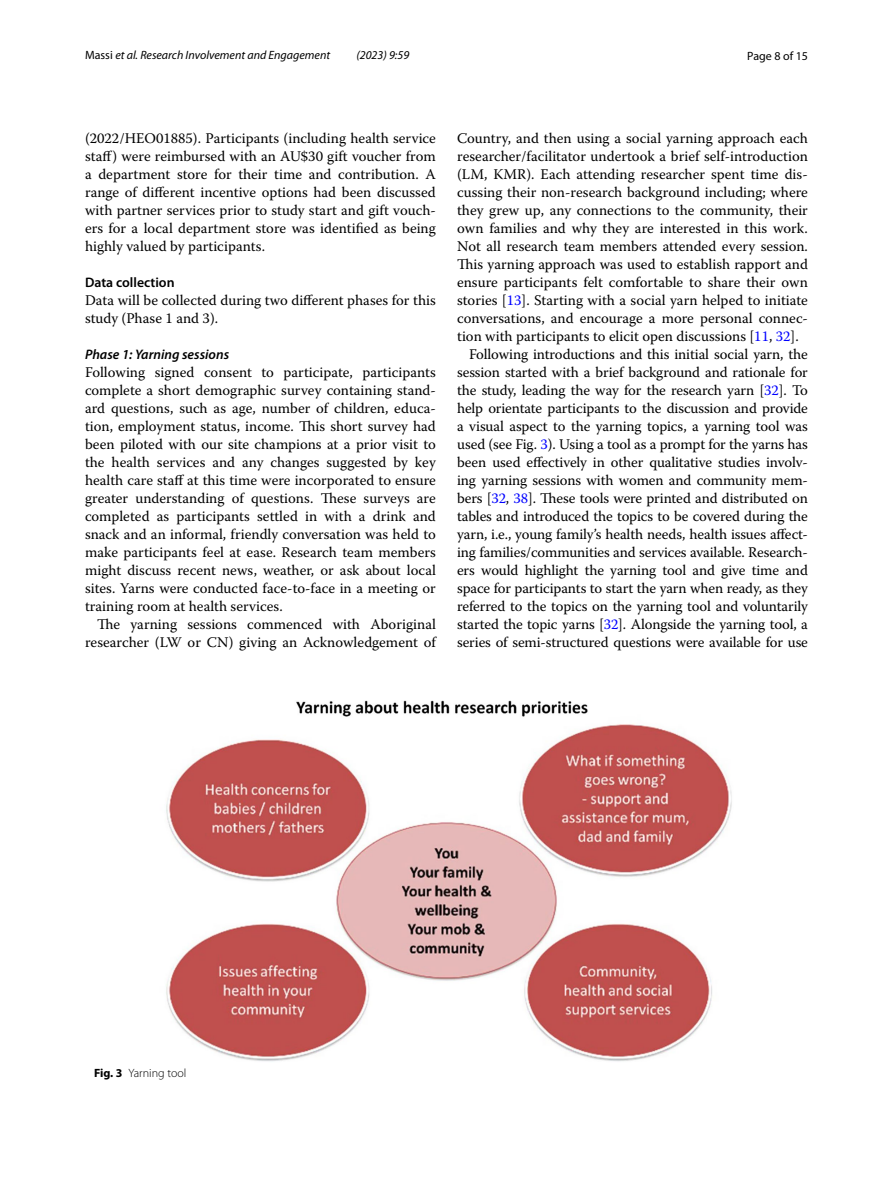
<style>
.page{position:relative;width:893px;height:1187px;background:#fff}
.page>*{position:absolute;margin:0;border:0;box-sizing:border-box;transform-origin:0 0}
.t1{font:14.7px/18px "Warnock Pro";letter-spacing:-.005em;color:#000;text-align:justify}
.t2{font:italic 600 13.8px "Myriad Pro";color:#000}
.t3{font:600 13.8px "Myriad Pro";color:#000}
.t4{font:italic 12px "Myriad Pro";color:#000}
.t5{font:300 12px "Myriad Pro";color:#000}
.t6{font:12px "Myriad Pro";color:#000}
.s1{font-style:normal}
.s2{color:#00f}
.s3{font-weight:700}
</style>
<div class="page">
<img style="left:166px;top:701px;width:566px;height:361px">
<p class="t4" style="left:85px;top:48px;width:247px"><span class="s1">Massi</span> et al. Research Involvement and Engagement</p>
<p class="t4" style="left:356px;top:48px;width:54px">(2023) 9:59</p>
<p class="t6" style="left:747px;top:48px;width:62px">Page 8 of 15</p>
<p class="t1" style="left:85px;top:128px;width:352px">(2022/HEO01885). Participants (including health service staff) were reimbursed with an AU$30 gift voucher from a department store for their time and contribution. A range of different incentive options had been discussed with partner services prior to study start and gift vouch&shy;ers for a local department store was identified as being highly valued by participants.</p>
<p class="t3" style="left:85px;top:273px;width:91px">Data collection</p>
<p class="t1" style="left:85px;top:290px;width:352px">Data will be collected during two different phases for this study (Phase 1 and 3).</p>
<p class="t2" style="left:85px;top:345px;width:146px">Phase 1: Yarning sessions</p>
<p class="t1" style="left:85px;top:362px;width:352px">Following signed consent to participate, participants complete a short demographic survey containing stand&shy;ard questions, such as age, number of children, educa&shy;tion, employment status, income. This short survey had been piloted with our site champions at a prior visit to the health services and any changes suggested by key health care staff at this time were incorporated to ensure greater understanding of questions. These surveys are completed as participants settled in with a drink and snack and an informal, friendly conversation was held to make participants feel at ease. Research team members might discuss recent news, weather, or ask about local sites. Yarns were conducted face-to-face in a meeting or training room at health services.</p>
<p class="t1" style="left:85px;top:614px;width:352px;text-align:right">The yarning sessions commenced with Aboriginal researcher (LW or CN) giving an Acknowledgement of</p>
<p class="t1" style="left:457px;top:128px;width:352px">Country, and then using a social yarning approach each</p>
<p class="t1" style="left:457px;top:146px;width:352px">researcher/facilitator undertook a brief self-introduction</p>
<p class="t1" style="left:457px;top:164px;width:352px">(LM, KMR). Each attending researcher spent time dis-</p>
<p class="t1" style="left:457px;top:182px;width:352px">cussing their non-research background including; where</p>
<p class="t1" style="left:457px;top:200px;width:352px">they grew up, any connections to the community, their</p>
<p class="t1" style="left:457px;top:218px;width:352px">own families and why they are interested in this work.</p>
<p class="t1" style="left:457px;top:236px;width:352px">Not all research team members attended every session.</p>
<p class="t1" style="left:457px;top:254px;width:352px">This yarning approach was used to establish rapport and</p>
<p class="t1" style="left:457px;top:272px;width:352px">ensure participants felt comfortable to share their own</p>
<p class="t1" style="left:457px;top:290px;width:352px">stories [<span class="s2">13</span>]. Starting with a social yarn helped to initiate</p>
<p class="t1" style="left:457px;top:308px;width:352px">conversations, and encourage a more personal connec-</p>
<p class="t1" style="left:457px;top:326px;width:343px">tion with participants to elicit open discussions [<span class="s2">11</span>, <span class="s2">32</span>].</p>
<p class="t1" style="left:469px;top:344px;width:340px">Following introductions and this initial social yarn, the</p>
<p class="t1" style="left:457px;top:362px;width:352px">session started with a brief background and rationale for</p>
<p class="t1" style="left:457px;top:380px;width:352px">the study, leading the way for the research yarn [<span class="s2">32</span>]. To</p>
<p class="t1" style="left:457px;top:398px;width:352px">help orientate participants to the discussion and provide</p>
<p class="t1" style="left:457px;top:416px;width:352px">a visual aspect to the yarning topics, a yarning tool was</p>
<p class="t1" style="left:457px;top:434px;width:352px">used (see Fig. <span class="s2">3</span>). Using a tool as a prompt for the yarns has</p>
<p class="t1" style="left:457px;top:452px;width:352px">been used effectively in other qualitative studies involv-</p>
<p class="t1" style="left:457px;top:470px;width:352px">ing yarning sessions with women and community mem-</p>
<p class="t1" style="left:457px;top:488px;width:352px">bers [<span class="s2">32</span>, <span class="s2">38</span>]. These tools were printed and distributed on</p>
<p class="t1" style="left:457px;top:506px;width:352px">tables and introduced the topics to be covered during the</p>
<p class="t1" style="left:457px;top:524px;width:352px">yarn, i.e., young family’s health needs, health issues affect-</p>
<p class="t1" style="left:457px;top:542px;width:352px">ing families/communities and services available. Research-</p>
<p class="t1" style="left:457px;top:560px;width:352px">ers would highlight the yarning tool and give time and</p>
<p class="t1" style="left:457px;top:578px;width:352px">space for participants to start the yarn when ready, as they</p>
<p class="t1" style="left:457px;top:596px;width:352px">referred to the topics on the yarning tool and voluntarily</p>
<p class="t1" style="left:457px;top:614px;width:352px">started the topic yarns [<span class="s2">32</span>]. Alongside the yarning tool, a</p>
<p class="t1" style="left:457px;top:632px;width:352px">series of semi-structured questions were available for use</p>
<p class="t5" style="left:94px;top:1066px;width:94px"><span class="s3">Fig. 3</span> Yarning tool</p>
</div>
